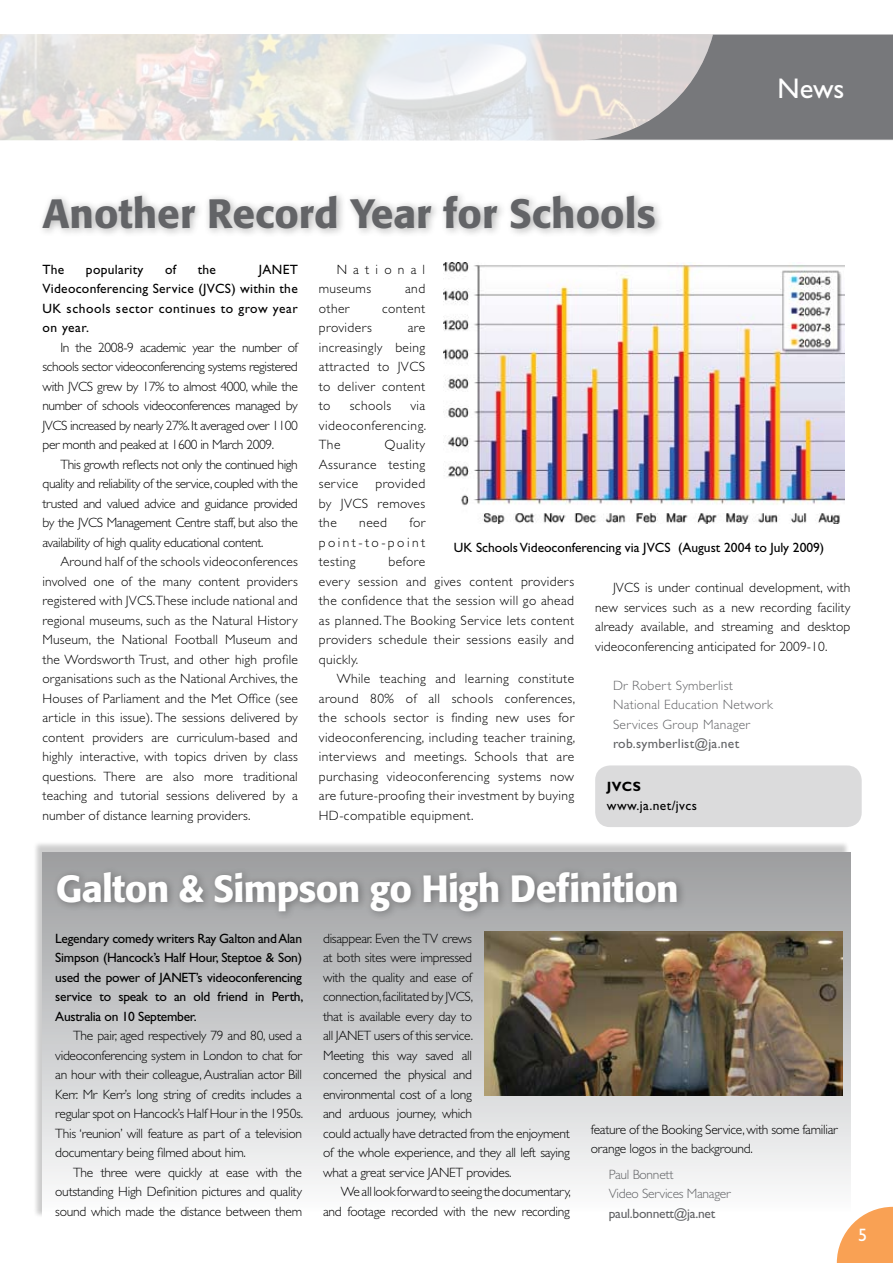
<style>
.page{position:relative;width:893px;height:1263px;background:#fff}
.page>*{position:absolute;margin:0;border:0;box-sizing:border-box;transform-origin:0 0}
.t1{font:500 40.5px "Formata";color:#636467}
.t2{font:500 37.5px "Formata";letter-spacing:-.02em;color:#fff}
.t3{font:28.5px "Gill Sans";color:#fff}
.t4{font:18px "Gill Sans";color:#fff}
.t5{font:300 13.5px/19.5px "Gill Sans";letter-spacing:-.02em;color:#000;text-align:justify}
.t6{font:13.5px/19.5px "Gill Sans";color:#000;text-align:justify}
.t7{font:300 13.5px/19.5px "Gill Sans";letter-spacing:.03em;color:#000}
.t8{font:300 13.5px/19.5px "Gill Sans";letter-spacing:.02em;color:#636467}
.t9{font:300 13.5px/19.5px "Gill Sans";letter-spacing:-.02em;color:#636467}
.t10{font:13.5px "Gill Sans";letter-spacing:.005em;color:#636467}
.t11{font:13.5px "Gill Sans";letter-spacing:-.02em;color:#636467}
.t12{font:300 13.5px/19.5px "Gill Sans";letter-spacing:.46em;color:#000}
.t13{font:13.5px "Gill Sans";letter-spacing:.03em;color:#000}
.t14{font:13.5px "Gill Sans";letter-spacing:.02em;color:#000}
.t15{font:700 13.5px "Gill Sans";color:#000}
</style>
<div class="page">
<svg style="left:837px;top:1207px;width:56px;height:56px;background:#f9af6d"></svg>
<div style="left:32px;top:841px;width:820px;height:381px;background:#000;opacity:.32"></div>
<div style="left:43px;top:852px;width:807px;height:368px;background:linear-gradient(to bottom,#9b9c9e,#fdfefe)"></div>
<div style="left:52px;top:865px;width:799px;height:78px;background:#000;opacity:.31"></div>
<div style="left:713px;top:34px;width:180px;height:106px;background:#77787b"></div>
<svg style="left:0;top:34px;width:713px;height:106px;background:#dfdedc"></svg>
<div style="left:37px;top:189px;width:856px;height:166px;background:#000;opacity:.31"></div>
<div style="left:595px;top:765px;width:267px;height:62px;background:#dbdbdc;border-radius:15px"></div>
<img style="left:443px;top:263px;width:402px;height:260px">
<img style="left:484px;top:931px;width:359px;height:164px">
<h3 class="t3" style="left:777px;top:72px;width:68px">News</h3>
<h1 class="t1" style="left:43px;top:189px;width:615px">Another Record Year for Schools</h1>
<p class="t6" style="left:43px;top:260px;width:23px">The</p>
<p class="t14" style="left:86px;top:261px;width:59px">popularity</p>
<p class="t6" style="left:165px;top:260px;width:13px">of</p>
<p class="t6" style="left:198px;top:260px;width:20px">the</p>
<p class="t12" style="left:319px;top:259px;width:108px;text-indent:18px">National museums</p>
<p class="t6" style="left:43px;top:260px;width:257px;text-indent:216px">JANET Videoconferencing Service (JVCS) within the UK schools sector continues to grow year on year.</p>
<p class="t5" style="left:43px;top:338px;width:257px;text-indent:18px">In the 2008-9 academic year the number of schools sector videoconferencing systems registered with JVCS grew by 17% to almost 4000, while the number of schools videoconferences managed by JVCS increased by nearly 27%. It averaged over 1100 per month and peaked at 1600 in March 2009.</p>
<p class="t5" style="left:43px;top:455px;width:257px;text-indent:18px">This growth reflects not only the continued high quality and reliability of the service, coupled with the trusted and valued advice and guidance provided by the JVCS Management Centre staff, but also the availability of high quality educational content.</p>
<p class="t5" style="left:43px;top:552px;width:257px;text-indent:18px">Around half of the schools videoconferences involved one of the many content providers registered with JVCS.These include national and regional museums, such as the Natural History Museum, the National Football Museum and the Wordsworth Trust, and other high profile organisations such as the National Archives, the Houses of Parliament and the Met Office (see article in this issue). The sessions delivered by content providers are curriculum-based and highly interactive, with topics driven by class questions. There are also more traditional teaching and tutorial sessions delivered by a number of distance learning providers.</p>
<p class="t5" style="left:405px;top:279px;width:22px">and</p>
<p class="t5" style="left:319px;top:298px;width:32px">other</p>
<p class="t7" style="left:382px;top:298px;width:45px">content</p>
<p class="t7" style="left:319px;top:318px;width:55px">providers</p>
<p class="t5" style="left:319px;top:318px;width:108px;text-indent:89px">are increasingly being attracted to JVCS to deliver content to</p>
<p class="t5" style="left:319px;top:396px;width:109px;text-indent:92px">via videoconferencing.<br>The</p>
<p class="t7" style="left:350px;top:396px;width:43px">schools</p>
<p class="t5" style="left:319px;top:435px;width:108px;text-indent:66px">Quality Assurance testing service</p>
<p class="t5" style="left:319px;top:474px;width:108px;text-indent:57px">provided by JVCS removes the</p>
<p class="t5" style="left:319px;top:513px;width:108px;text-indent:91px">for point-to-point testing</p>
<p class="t5" style="left:359px;top:513px;width:29px">need</p>
<p class="t6" style="left:454px;top:538px;width:372px">UK Schools Videoconferencing via JVCS (August 2004 to July 2009)</p>
<p class="t7" style="left:319px;top:552px;width:257px;text-indent:70px">before<br>every session and gives content providers the confidence that the session will go ahead as planned. The Booking Service lets content providers schedule their sessions easily and quickly.</p>
<p class="t5" style="left:319px;top:669px;width:258px;text-indent:18px">While teaching and learning constitute around 80% of all schools conferences, the schools sector is finding new uses for videoconferencing, including teacher training, interviews and meetings. Schools that are purchasing videoconferencing systems now are future-proofing their investment by buying HD-compatible equipment.</p>
<p class="t5" style="left:595px;top:578px;width:257px;text-indent:18px">JVCS is under continual development, with new services such as a new recording facility already available, and streaming and desktop videoconferencing anticipated for 2009-10.</p>
<p class="t8" style="left:613px;top:675px;width:161px">Dr Robert Symberlist<br>National Education Network<br>Services Group Manager</p>
<p class="t10" style="left:613px;top:736px;width:128px">rob.symberlist@ja.net</p>
<p class="t15" style="left:607px;top:778px;width:35px">JVCS</p>
<p class="t13" style="left:607px;top:798px;width:92px">www.ja.net/jvcs</p>
<h2 class="t2" style="left:56px;top:865px;width:624px">Galton &amp; Simpson go High Definition</h2>
<p class="t6" style="left:55px;top:929px;width:250px">Legendary comedy writers Ray Galton and Alan Simpson (Hancock’s Half Hour, Steptoe &amp; Son) used the power of JANET’s videoconferencing service to speak to an old friend in Perth, Australia on 10 September.</p>
<p class="t5" style="left:55px;top:1026px;width:249px;text-indent:18px">The pair, aged respectively 79 and 80, used a videoconferencing system in London to chat for an hour with their colleague, Australian actor Bill Kerr. Mr Kerr’s long string of credits includes a regular spot on Hancock’s Half Hour in the 1950s.<br>This ‘reunion’ will feature as part of a television documentary being filmed about him.</p>
<p class="t5" style="left:55px;top:1163px;width:248px;text-indent:18px">The three were quickly at ease with the outstanding High Definition pictures and quality sound which made the distance between them</p>
<p class="t5" style="left:323px;top:929px;width:248px;text-align:left">disappear. Even the TV crews<br>at both sites were impressed<br>with the quality and ease of<br>connection, facilitated by JVCS,<br>that is available every day to<br>all JANET users of this service.<br>Meeting this way saved all<br>concerned the physical and<br>environmental cost of a long<br>and arduous journey, which<br>could actually have detracted from the enjoyment of the whole experience, and they all left saying what a great service JANET provides.</p>
<p class="t5" style="left:323px;top:1182px;width:249px;text-align:right">We all look forward to seeing the documentary, and footage recorded with the new recording</p>
<p class="t5" style="left:591px;top:1119px;width:248px">feature of the Booking Service, with some familiar orange logos in the background.</p>
<p class="t9" style="left:609px;top:1164px;width:123px">Paul Bonnett<br>Video Services Manager</p>
<p class="t11" style="left:609px;top:1205px;width:108px">paul.bonnett@ja.net</p>
<h3 class="t4" style="left:858px;top:1225px;width:10px">5</h3>
</div>
